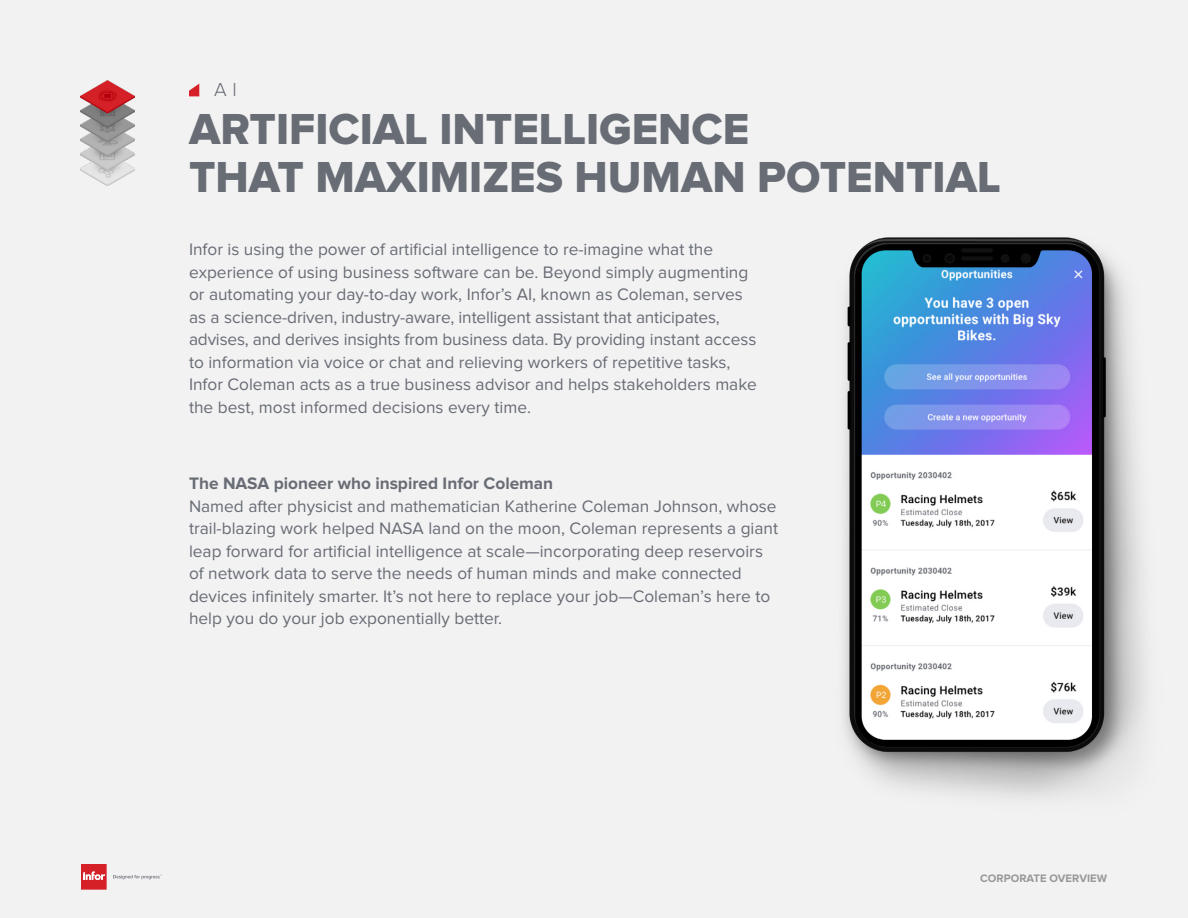
<style>
.page{position:relative;width:1188px;height:918px;background:#f2f2f3}
.page>*{position:absolute;margin:0;border:0;box-sizing:border-box;transform-origin:0 0}
.t1{font:45px/48px "Proxima Nova Extrabld";color:#686c74}
.t2{font:300 19.5px "Proxima Nova";color:#686c74}
.t3{font:17.25px/22.5px "Proxima Nova";color:#686c74}
.t4{font:700 17.25px "Proxima Nova";color:#686c74}
.t5{font:700 11.25px "Proxima Nova";color:#999898}
</style>
<div class="page">
<svg style="left:189px;top:84px;width:10px;height:12px"></svg>
<img style="left:81px;top:81px;width:54px;height:104px">
<img style="left:843px;top:237px;width:303px;height:561px">
<svg style="left:113px;top:875px;width:49px;height:4px"></svg>
<svg style="left:81px;top:864px;width:26px;height:26px"></svg>
<p class="t2" style="left:214px;top:81px;width:24px">A I</p>
<h1 class="t1" style="left:189px;top:107px;width:813px">ARTIFICIAL INTELLIGENCE<br>THAT MAXIMIZES HUMAN POTENTIAL</h1>
<p class="t3" style="left:189px;top:239px;width:569px">Infor is using the power of artificial intelligence to re-imagine what the experience of using business software can be. Beyond simply augmenting or automating your day-to-day work, Infor’s AI, known as Coleman, serves as a science-driven, industry-aware, intelligent assistant that anticipates, advises, and derives insights from business data. By providing instant access to information via voice or chat and relieving workers of repetitive tasks, Infor Coleman acts as a true business advisor and helps stakeholders make the best, most informed decisions every time.</p>
<p class="t4" style="left:189px;top:476px;width:366px">The NASA pioneer who inspired Infor Coleman</p>
<p class="t3" style="left:189px;top:496px;width:591px">Named after physicist and mathematician Katherine Coleman Johnson, whose trail-blazing work helped NASA land on the moon, Coleman represents a giant leap forward for artificial intelligence at scale—incorporating deep reservoirs of network data to serve the needs of human minds and make connected devices infinitely smarter. It’s not here to replace your job—Coleman’s here to help you do your job exponentially better.</p>
<p class="t5" style="left:980px;top:873px;width:128px">CORPORATE OVERVIEW</p>
</div>
